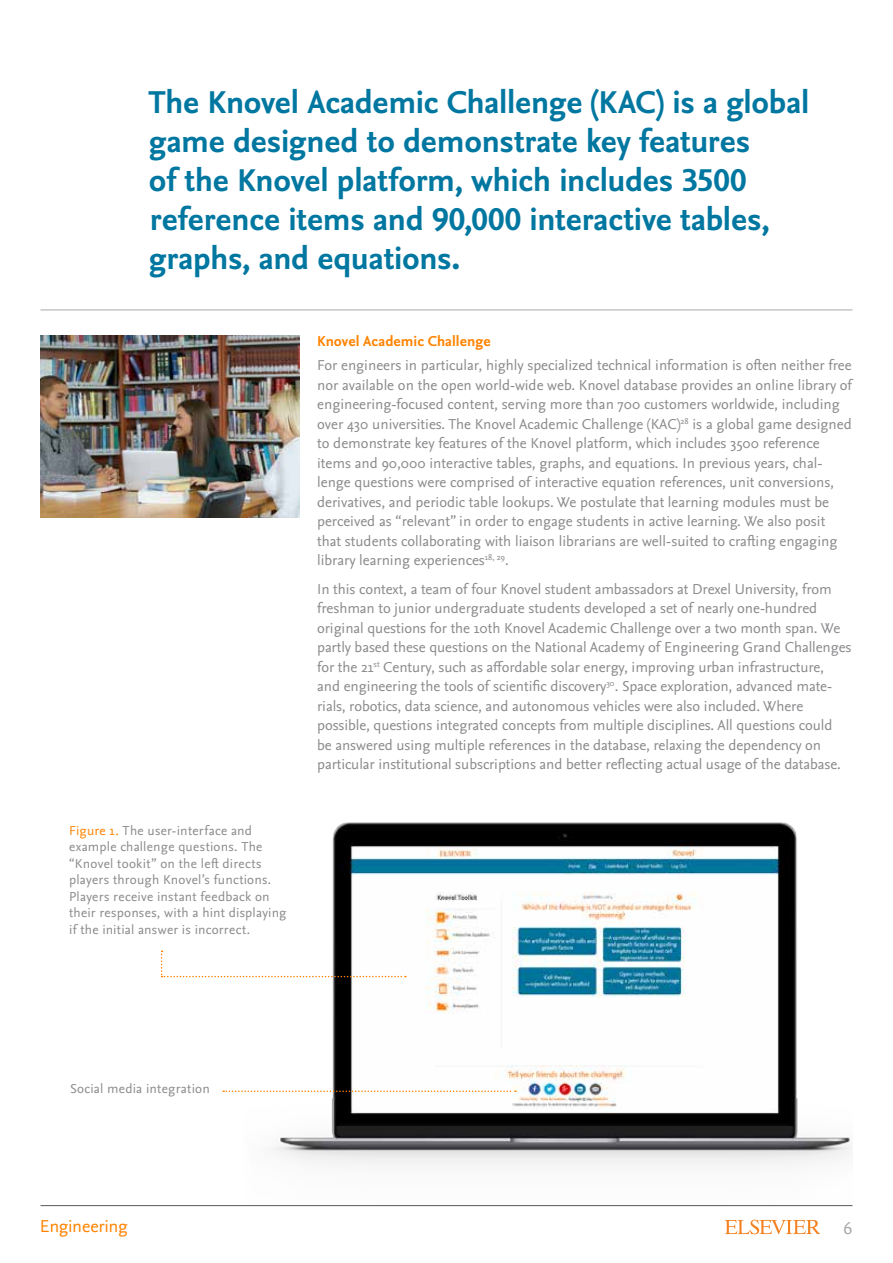
<style>
.page{position:relative;width:893px;height:1263px;background:#fff}
.page>*{position:absolute;margin:0;border:0;box-sizing:border-box;transform-origin:0 0}
.t1{font:700 33px/39px "Nexus Sans OT";letter-spacing:-.005em;color:#0077a0}
.t2{font:18px "Nexus Sans OT";letter-spacing:-.015em;color:#ff8300}
.t3{font:18px "Nexus Sans OT";color:#a9a8a9}
.t4{font:15px/19.5px "Nexus Sans OT";color:#8a8a8d}
.t5{font:700 15px "Nexus Sans OT";letter-spacing:.005em;color:#ff8300}
.t6{font:13.5px/16.5px "Nexus Sans OT";letter-spacing:.02em;color:#8a8a8d}
.s1{color:#ff8300}
</style>
<div class="page">
<hr style="left:40px;top:1205px;width:812px;height:1px;background:#58595b">
<svg style="left:725px;top:1219px;width:95px;height:15px"></svg>
<img style="left:160px;top:822px;width:692px;height:343px">
<hr style="left:40px;top:310px;width:812px;height:1px;background:#a9a8a9">
<svg style="left:161px;top:951px;width:245px;height:26px"></svg>
<svg style="left:223px;top:1090px;width:293px;height:2px"></svg>
<img style="left:40px;top:335px;width:259px;height:182px">
<h1 class="t1" style="left:148px;top:84px;width:662px">The Knovel Academic Challenge (KAC) is a global game designed to demonstrate key features<br>of the Knovel platform, which includes 3500 reference items and 90,000 interactive tables, graphs, and equations.</h1>
<p class="t6" style="left:69px;top:822px;width:219px"><span class="s1">Figure 1.</span> The user-interface and example challenge questions. The “Knovel tookit” on the left directs players through Knovel’s functions.<br>Players receive instant feedback on their responses, with a hint displaying if the initial answer is incorrect.</p>
<p class="t5" style="left:317px;top:333px;width:175px">Knovel Academic Challenge</p>
<p class="t4" style="left:317px;top:356px;width:536px">For engineers in particular, highly specialized technical information is often neither free nor available on the open world-wide web. Knovel database provides an online library of engineering-focused content, serving more than 700 customers worldwide, including over 430 universities. The Knovel Academic Challenge (KAC)<sup>28</sup> is a global game designed to demonstrate key features of the Knovel platform, which includes 3500 reference items and 90,000 interactive tables, graphs, and equations. In previous years, chal&shy;lenge questions were comprised of interactive equation references, unit conversions, derivatives, and periodic table lookups. We postulate that learning modules must be perceived as “relevant” in order to engage students in active learning. We also posit that students collaborating with liaison librarians are well-suited to crafting engaging library learning experiences<sup>18,</sup> <sup>29</sup>.</p>
<p class="t4" style="left:317px;top:580px;width:536px">In this context, a team of four Knovel student ambassadors at Drexel University, from freshman to junior undergraduate students developed a set of nearly one-hundred original questions for the 10th Knovel Academic Challenge over a two month span. We partly based these questions on the National Academy of Engineering Grand Challenges for the 21<sup>st</sup> Century, such as affordable solar energy, improving urban infrastructure,<br>and engineering the tools of scientific discovery<sup>30</sup>. Space exploration, advanced mate&shy;rials, robotics, data science, and autonomous vehicles were also included. Where possible, questions integrated concepts from multiple disciplines. All questions could<br>be answered using multiple references in the database, relaxing the dependency on particular institutional subscriptions and better reflecting actual usage of the database.</p>
<p class="t6" style="left:70px;top:1081px;width:141px">Social media integration</p>
<p class="t2" style="left:40px;top:1216px;width:89px">Engineering</p>
<p class="t3" style="left:843px;top:1217px;width:10px">6</p>
</div>
